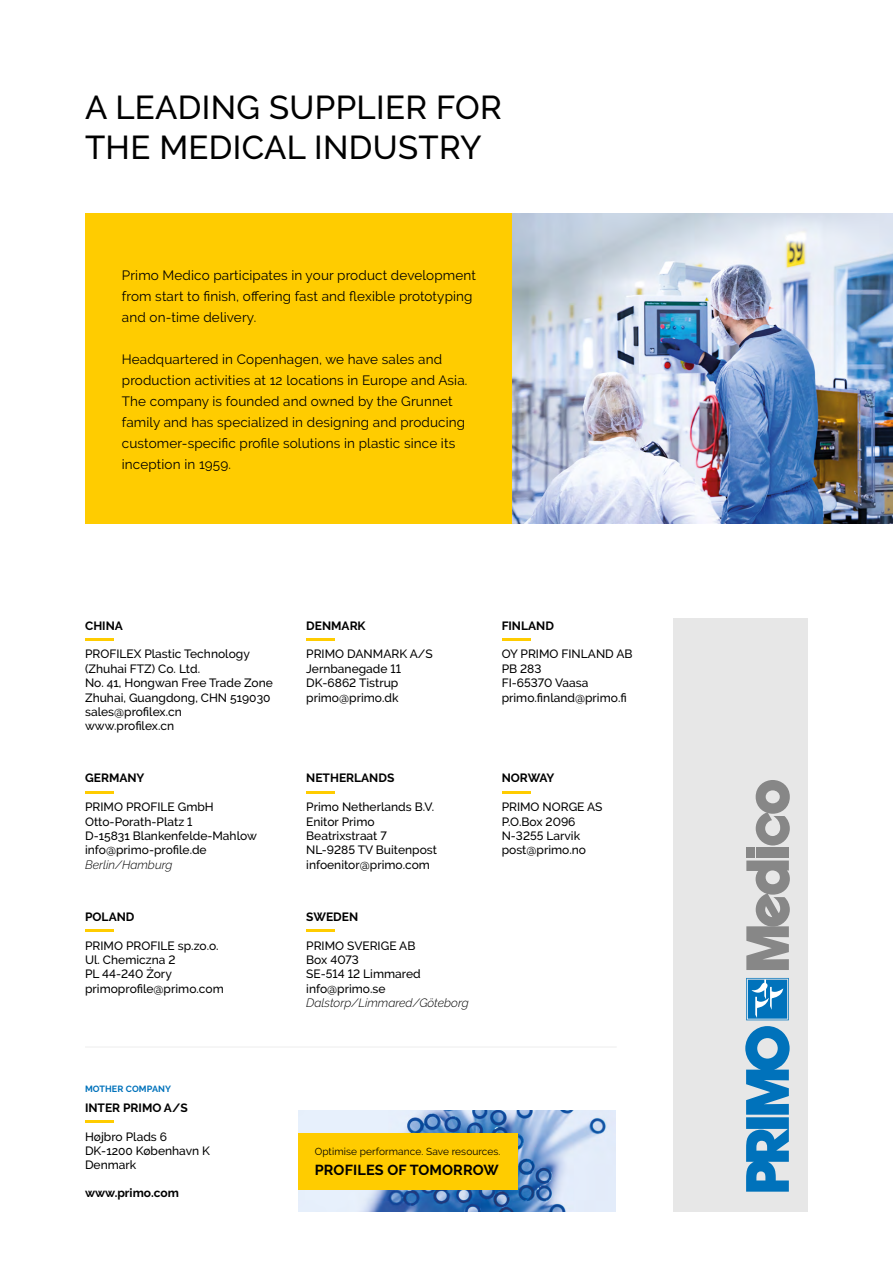
<style>
.page{position:relative;width:893px;height:1263px;background:#fff}
.page>*{position:absolute;margin:0;border:0;box-sizing:border-box;transform-origin:0 0}
.t1{font:500 33px/39.6px "Raleway";letter-spacing:.01em;color:#000}
.t2{font:700 14.55px "Raleway";letter-spacing:.01em;color:#000}
.t3{font:13.5px/21px "Raleway";letter-spacing:.01em;color:#000}
.t4{font:500 12px/14.4px "Raleway";color:#000}
.t5{font:700 12px "Raleway";color:#000}
.t6{font:italic 300 12px "Raleway";color:#000}
.t7{font:10.05px "Raleway";letter-spacing:.01em;color:#000}
.t8{font:700 9px "Raleway";letter-spacing:.01em;color:#0072bb}
</style>
<div class="page">
<hr style="left:85px;top:638px;width:29px;height:3px;background:#fc0">
<hr style="left:502px;top:638px;width:29px;height:3px;background:#fc0">
<hr style="left:85px;top:1047px;width:532px;height:1px;background:#ededed">
<hr style="left:306px;top:638px;width:29px;height:3px;background:#fc0">
<hr style="left:306px;top:791px;width:29px;height:3px;background:#fc0">
<hr style="left:502px;top:791px;width:29px;height:3px;background:#fc0">
<hr style="left:85px;top:929px;width:29px;height:3px;background:#fc0">
<hr style="left:306px;top:929px;width:29px;height:3px;background:#fc0">
<hr style="left:85px;top:791px;width:29px;height:3px;background:#fc0">
<hr style="left:85px;top:1120px;width:29px;height:3px;background:#fc0">
<div style="left:673px;top:618px;width:135px;height:594px;background:#e7e7e7"></div>
<img style="left:512px;top:213px;width:381px;height:311px">
<div style="left:85px;top:213px;width:427px;height:311px;background:#fc0"></div>
<img style="left:298px;top:1110px;width:318px;height:102px">
<div style="left:298px;top:1133px;width:219px;height:56px;background:#fc0"></div>
<div style="left:757px;top:847px;width:32px;height:11px;background:#878787"></div>
<div style="left:746px;top:847px;width:9px;height:11px;background:#878787"></div>
<svg style="left:746px;top:860px;width:44px;height:110px"></svg>
<svg style="left:756px;top:780px;width:34px;height:65px"></svg>
<svg style="left:745px;top:1026px;width:45px;height:166px"></svg>
<svg style="left:746px;top:978px;width:43px;height:42px;background:#3a91c9"></svg>
<h1 class="t1" style="left:85px;top:87px;width:418px">A LEADING SUPPLIER FOR<br>THE MEDICAL INDUSTRY</h1>
<p class="t3" style="left:122px;top:265px;width:356px">Primo Medico participates in your product development from start to finish, offering fast and flexible prototyping and on-time delivery.</p>
<p class="t3" style="left:122px;top:349px;width:347px">Headquartered in Copenhagen, we have sales and production activities at 12 locations in Europe and Asia.<br>The company is founded and owned by the Grunnet family and has specialized in designing and producing customer-specific profile solutions in plastic since its inception in 1959.</p>
<p class="t5" style="left:85px;top:618px;width:39px">CHINA</p>
<p class="t4" style="left:85px;top:647px;width:189px">PROFILEX Plastic Technology (Zhuhai FTZ) Co. Ltd.<br>No. 41, Hongwan Free Trade Zone<br>Zhuhai, Guangdong, CHN 519030 sales@profilex.cn www.profilex.cn</p>
<p class="t5" style="left:85px;top:771px;width:61px">GERMANY</p>
<p class="t4" style="left:85px;top:800px;width:173px">PRIMO PROFILE GmbH<br>Otto-Porath-Platz 1<br>D-15831 Blankenfelde-Mahlow info@primo-profile.de</p>
<p class="t6" style="left:85px;top:857px;width:89px">Berlin/Hamburg</p>
<p class="t5" style="left:85px;top:910px;width:51px">POLAND</p>
<p class="t4" style="left:85px;top:938px;width:140px">PRIMO PROFILE sp.zo.o.<br>Ul. Chemiczna 2<br>PL 44-240 Żory primoprofile@primo.com</p>
<p class="t5" style="left:306px;top:618px;width:61px">DENMARK</p>
<p class="t4" style="left:306px;top:647px;width:128px">PRIMO DANMARK A/S<br>Jernbanegade 11<br>DK-6862 Tistrup primo@primo.dk</p>
<p class="t5" style="left:306px;top:771px;width:90px">NETHERLANDS</p>
<p class="t4" style="left:306px;top:800px;width:132px">Primo Netherlands B.V.<br>Enitor Primo<br>Beatrixstraat 7<br>NL-9285 TV Buitenpost infoenitor@primo.com</p>
<p class="t5" style="left:306px;top:910px;width:53px">SWEDEN</p>
<p class="t4" style="left:306px;top:938px;width:116px">PRIMO SVERIGE AB<br>Box 4073<br>SE-514 12 Limmared info@primo.se</p>
<p class="t6" style="left:306px;top:996px;width:164px">Dalstorp/Limmared/Göteborg</p>
<p class="t5" style="left:502px;top:618px;width:54px">FINLAND</p>
<p class="t4" style="left:502px;top:647px;width:133px">OY PRIMO FINLAND AB<br>PB 283<br>FI-65370 Vaasa primo.finland@primo.fi</p>
<p class="t5" style="left:502px;top:771px;width:54px">NORWAY</p>
<p class="t4" style="left:502px;top:800px;width:102px">PRIMO NORGE AS<br>P.O.Box 2096<br>N-3255 Larvik post@primo.no</p>
<p class="t8" style="left:85px;top:1084px;width:88px">MOTHER COMPANY</p>
<p class="t5" style="left:85px;top:1101px;width:104px">INTER PRIMO A/S</p>
<p class="t4" style="left:85px;top:1129px;width:127px">Højbro Plads 6<br>DK-1200 København K<br>Denmark</p>
<p class="t5" style="left:85px;top:1186px;width:95px">www.primo.com</p>
<p class="t7" style="left:315px;top:1145px;width:187px">Optimise performance. Save resources.</p>
<p class="t2" style="left:315px;top:1161px;width:186px">PROFILES OF TOMORROW</p>
</div>
